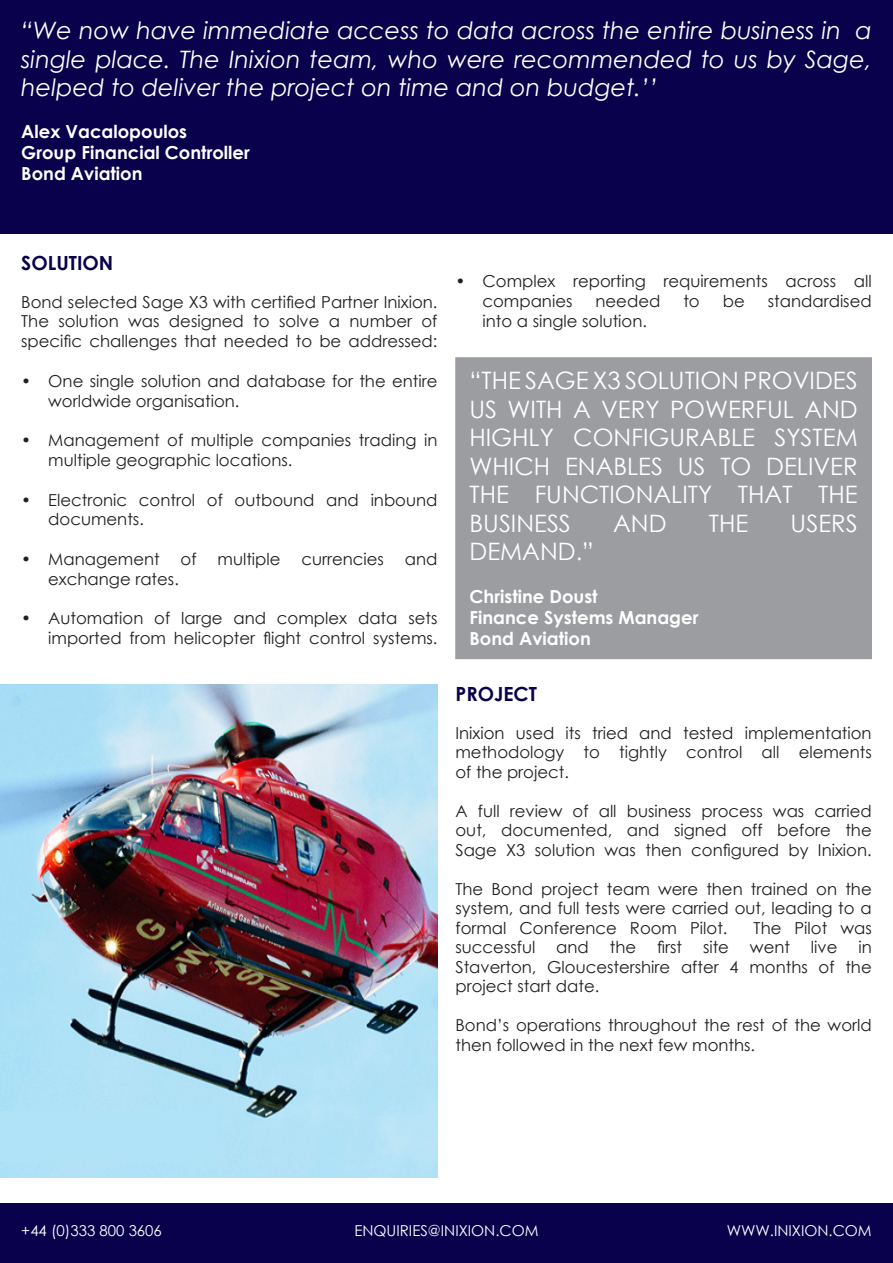
<style>
.page{position:relative;width:893px;height:1263px;background:#fff}
.page>*{position:absolute;margin:0;border:0;box-sizing:border-box;transform-origin:0 0}
.t1{font:italic 24px "Century Gothic";color:#fff}
.t2{font:24px/28.5px "Century Gothic";color:#fff;text-align:justify}
.t3{font:700 19.5px "Century Gothic";color:#0a014c}
.t4{font:700 18px "Century Gothic";color:#fff}
.t5{font:16.5px/19.8px "Century Gothic";color:#231f20}
.t6{font:15px "Century Gothic";color:#fff}
</style>
<div class="page">
<div style="left:0;top:0;width:893px;height:234px;background:#0a014c"></div>
<div style="left:0;top:1203px;width:893px;height:60px;background:#0a014c"></div>
<img style="left:0;top:685px;width:437px;height:493px">
<div style="left:456px;top:358px;width:415px;height:300px;background:#9b9da0"></div>
<div style="left:455px;top:357px;width:417px;height:302px;border:2px solid #9b9da0"></div>
<p class="t1" style="left:21px;top:14px;width:852px">“We now have immediate access to data across the entire business in a</p>
<p class="t1" style="left:21px;top:42px;width:852px">single place. The Inixion team, who were recommended to us by Sage,</p>
<p class="t1" style="left:21px;top:71px;width:638px">helped to deliver the project on time and on budget.’’</p>
<p class="t4" style="left:21px;top:118px;width:167px">Alex Vacalopoulos</p>
<p class="t4" style="left:21px;top:139px;width:230px">Group Financial Controller</p>
<p class="t4" style="left:21px;top:160px;width:123px">Bond Aviation</p>
<p class="t3" style="left:21px;top:248px;width:94px">SOLUTION</p>
<p class="t5" style="left:21px;top:291px;width:418px">Bond selected Sage X3 with certified Partner Inixion.</p>
<p class="t5" style="left:21px;top:311px;width:418px">The solution was designed to solve a number of specific challenges that needed to be addressed:</p>
<p class="t5" style="left:21px;top:371px;width:418px">• One single solution and database for the entire</p>
<p class="t5" style="left:48px;top:390px;width:193px">worldwide organisation.</p>
<p class="t5" style="left:21px;top:430px;width:418px">• Management of multiple companies trading in</p>
<p class="t5" style="left:48px;top:450px;width:246px">multiple geographic locations.</p>
<p class="t5" style="left:21px;top:489px;width:418px">• Electronic control of outbound and inbound</p>
<p class="t5" style="left:48px;top:509px;width:97px">documents.</p>
<p class="t5" style="left:21px;top:549px;width:140px">• Management</p>
<p class="t5" style="left:181px;top:549px;width:17px">of</p>
<p class="t5" style="left:218px;top:549px;width:64px">multiple</p>
<p class="t5" style="left:301px;top:549px;width:84px">currencies</p>
<p class="t5" style="left:405px;top:549px;width:34px">and</p>
<p class="t5" style="left:48px;top:569px;width:132px">exchange rates.</p>
<p class="t5" style="left:21px;top:608px;width:418px">• Automation of large and complex data sets</p>
<p class="t5" style="left:48px;top:628px;width:391px">imported from helicopter flight control systems.</p>
<p class="t5" style="left:482px;top:271px;width:391px;text-indent:-27px">• Complex reporting requirements across all companies</p>
<p class="t5" style="left:595px;top:291px;width:66px">needed</p>
<p class="t5" style="left:683px;top:291px;width:18px">to</p>
<p class="t5" style="left:723px;top:291px;width:23px">be</p>
<p class="t5" style="left:768px;top:291px;width:105px">standardised</p>
<p class="t5" style="left:482px;top:311px;width:166px">into a single solution.</p>
<p class="t2" style="left:469px;top:366px;width:390px">“THE SAGE X3 SOLUTION PROVIDES US WITH A VERY POWERFUL AND HIGHLY CONFIGURABLE SYSTEM WHICH ENABLES US TO DELIVER</p>
<p class="t2" style="left:469px;top:480px;width:390px">THE FUNCTIONALITY THAT THE</p>
<p class="t2" style="left:469px;top:509px;width:103px">BUSINESS</p>
<p class="t2" style="left:613px;top:509px;width:55px">AND</p>
<p class="t2" style="left:709px;top:509px;width:41px">THE</p>
<p class="t2" style="left:791px;top:509px;width:69px">USERS</p>
<p class="t2" style="left:469px;top:537px;width:126px">DEMAND.”</p>
<p class="t4" style="left:469px;top:582px;width:130px">Christine Doust</p>
<p class="t4" style="left:469px;top:603px;width:230px">Finance Systems Manager</p>
<p class="t4" style="left:469px;top:624px;width:123px">Bond Aviation</p>
<p class="t3" style="left:455px;top:679px;width:83px">PROJECT</p>
<p class="t5" style="left:455px;top:723px;width:418px">Inixion used its tried and tested implementation</p>
<p class="t5" style="left:455px;top:742px;width:418px">methodology to tightly control all elements</p>
<p class="t5" style="left:455px;top:762px;width:115px">of the project.</p>
<p class="t5" style="left:455px;top:801px;width:418px;text-align:justify">A full review of all business process was carried out, documented, and signed off before the Sage X3 solution was then configured by Inixion.</p>
<p class="t5" style="left:455px;top:879px;width:418px">The Bond project team were then trained on the</p>
<p class="t5" style="left:455px;top:898px;width:418px">system, and full tests were carried out, leading to a</p>
<p class="t5" style="left:455px;top:918px;width:273px">formal Conference Room Pilot.</p>
<p class="t5" style="left:754px;top:918px;width:120px">The Pilot was</p>
<p class="t5" style="left:455px;top:937px;width:81px">successful</p>
<p class="t5" style="left:556px;top:937px;width:34px">and</p>
<p class="t5" style="left:610px;top:937px;width:28px">the</p>
<p class="t5" style="left:657px;top:937px;width:26px">first</p>
<p class="t5" style="left:703px;top:937px;width:28px">site</p>
<p class="t5" style="left:750px;top:937px;width:42px">went</p>
<p class="t5" style="left:811px;top:937px;width:28px">live</p>
<p class="t5" style="left:858px;top:937px;width:15px">in</p>
<p class="t5" style="left:455px;top:957px;width:418px">Staverton, Gloucestershire after 4 months of the</p>
<p class="t5" style="left:455px;top:976px;width:145px">project start date.</p>
<p class="t5" style="left:455px;top:1015px;width:418px">Bond’s operations throughout the rest of the world</p>
<p class="t5" style="left:455px;top:1035px;width:301px">then followed in the next few months.</p>
<p class="t6" style="left:21px;top:1220px;width:142px">+44 (0)333 800 3606</p>
<p class="t6" style="left:354px;top:1220px;width:186px">ENQUIRIES@INIXION.COM</p>
<p class="t6" style="left:727px;top:1220px;width:147px">WWW.INIXION.COM</p>
</div>
